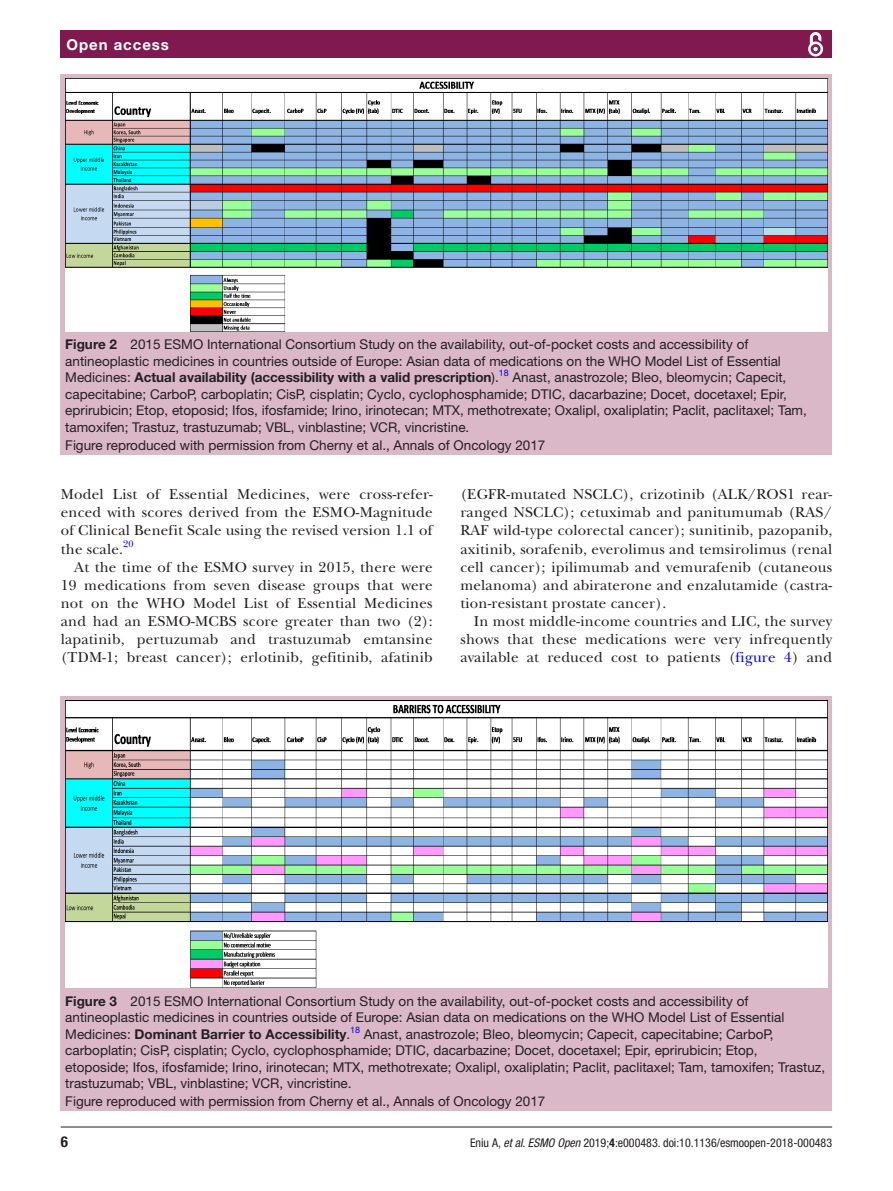
<style>
.page{position:relative;width:893px;height:1191px;background:#fff}
.page>*{position:absolute;margin:0;border:0;box-sizing:border-box;transform-origin:0 0}
.t1{font:15px/18px "New Baskerville";letter-spacing:.015em;color:#231f20;text-align:justify}
.t2{font:700 15px "Helvetica Neue LT Std";letter-spacing:.065em;color:#fff}
.t3{font:700 condensed 15px "Helvetica Neue LT Std";color:#231f20}
.t4{font:13.5px/16.5px "Helvetica Neue LT Std";color:#231f20}
.t5{font:condensed 12px "Helvetica Neue LT Std";color:#231f20}
.t6{font:9.9px "New Baskerville";color:#00f}
.s1{font-weight:700}
.s2{color:#00f}
.s3{font-style:italic}
</style>
<div class="page">
<div style="left:61px;top:31px;width:771px;height:27px;background:#80194f"></div>
<svg style="left:808px;top:32px;width:15px;height:25px"></svg>
<div style="left:812px;top:45px;width:7px;height:8px;border:1px solid #80194f;border-radius:50%"></div>
<hr style="left:61px;top:1126px;width:771px;height:1px;background:#231f20">
<div style="left:61px;top:74px;width:771px;height:380px;background:#dab8c8"></div>
<img style="left:65px;top:79px;width:763px;height:252px">
<div style="left:61px;top:696px;width:771px;height:414px;background:#dab8c8"></div>
<img style="left:65px;top:701px;width:763px;height:286px">
<p class="t2" style="left:66px;top:35px;width:104px">Open access</p>
<p class="t4" style="left:65px;top:336px;width:743px"><span class="s1">Figure 2</span> 2015 ESMO International Consortium Study on the availability, out-of-pocket costs and accessibility of antineoplastic medicines in countries outside of Europe: Asian data of medications on the WHO Model List of Essential Medicines: <span class="s1">Actual availability (accessibility with a valid prescription</span>).<sup>18</sup> Anast, anastrozole; Bleo, bleomycin; Capecit, capecitabine; CarboP, carboplatin; CisP, cisplatin; Cyclo, cyclophosphamide; DTIC, dacarbazine; Docet, docetaxel; Epir, eprirubicin; Etop, etoposid; Ifos, ifosfamide; Irino, irinotecan; MTX, methotrexate; Oxalipl, oxaliplatin; Paclit, paclitaxel; Tam, tamoxifen; Trastuz, trastuzumab; VBL, vinblastine; VCR, vincristine.</p>
<p class="t4" style="left:65px;top:436px;width:482px">Figure reproduced with permission from Cherny et al., Annals of Oncology 2017</p>
<p class="t1" style="left:61px;top:486px;width:373px">Model List of Essential Medicines, were cross-refer&shy;enced with scores derived from the ESMO-Magnitude of Clinical Benefit Scale using the revised version 1.1 of the scale.</p>
<p class="t6" style="left:123px;top:538px;width:12px">20</p>
<p class="t1" style="left:61px;top:558px;width:373px;text-indent:14px">At the time of the ESMO survey in 2015, there were 19 medications from seven disease groups that were not on the WHO Model List of Essential Medicines and had an ESMO-MCBS score greater than two (2): lapatinib, pertuzumab and trastuzumab emtansine (TDM-1; breast cancer); erlotinib, gefitinib, afatinib</p>
<p class="t1" style="left:460px;top:486px;width:373px">(EGFR-mutated NSCLC), crizotinib (ALK/ROS1 rear&shy;ranged NSCLC); cetuximab and panitumumab (RAS/ RAF wild-type colorectal cancer); sunitinib, pazopanib, axitinib, sorafenib, everolimus and temsirolimus (renal cell cancer); ipilimumab and vemurafenib (cutaneous melanoma) and abiraterone and enzalutamide (castra&shy;tion-resistant prostate cancer).</p>
<p class="t1" style="left:460px;top:612px;width:373px;text-indent:14px">In most middle-income countries and LIC, the survey shows that these medications were very infrequently available at reduced cost to patients (<span class="s2">figure 4</span>) and</p>
<p class="t4" style="left:65px;top:992px;width:761px"><span class="s1">Figure 3</span> 2015 ESMO International Consortium Study on the availability, out-of-pocket costs and accessibility of antineoplastic medicines in countries outside of Europe: Asian data on medications on the WHO Model List of Essential Medicines: <span class="s1">Dominant Barrier to Accessibility</span>.<sup>18</sup> Anast, anastrozole; Bleo, bleomycin; Capecit, capecitabine; CarboP, carboplatin; CisP, cisplatin; Cyclo, cyclophosphamide; DTIC, dacarbazine; Docet, docetaxel; Epir, eprirubicin; Etop,<br>etoposide; Ifos, ifosfamide; Irino, irinotecan; MTX, methotrexate; Oxalipl, oxaliplatin; Paclit, paclitaxel; Tam, tamoxifen; Trastuz, trastuzumab; VBL, vinblastine; VCR, vincristine.</p>
<p class="t4" style="left:65px;top:1093px;width:482px">Figure reproduced with permission from Cherny et al., Annals of Oncology 2017</p>
<p class="t3" style="left:61px;top:1132px;width:9px">6</p>
<p class="t5" style="left:470px;top:1135px;width:364px">Eniu A, <span class="s3">et al</span>. <span class="s3">ESMO Open</span> 2019;<span class="s1">4</span>:e000483. doi:10.1136/esmoopen-2018-000483</p>
</div>
